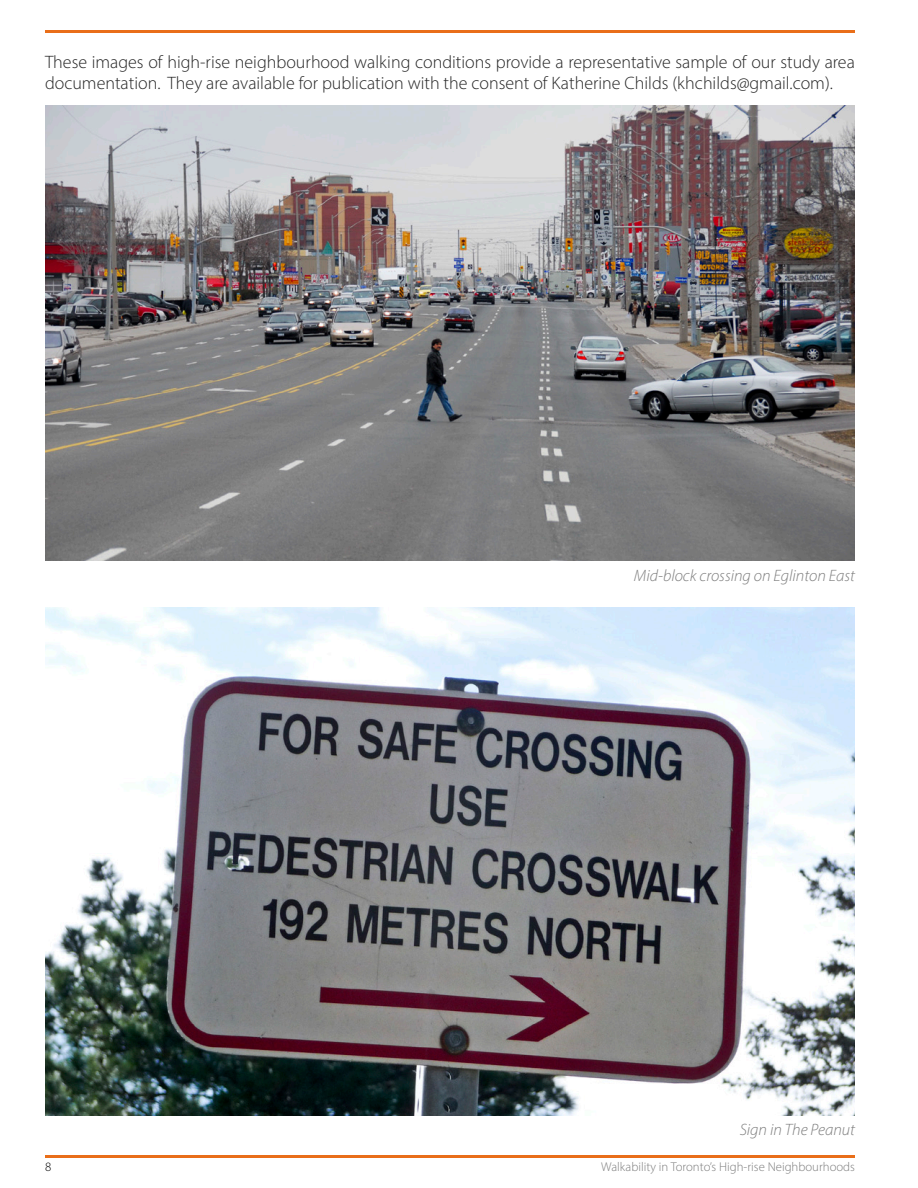
<style>
.page{position:relative;width:918px;height:1188px;background:#fff}
.page>*{position:absolute;margin:0;border:0;box-sizing:border-box;transform-origin:0 0}
.Paragraph_Style_1{font:300 18px/21.5px "Myriad Pro";color:#252525}
.t1{font:italic 300 16.5px "Myriad Pro";color:#7d7d7d}
.t2{font:300 12.75px "Myriad Pro";color:#7d7d7d}
.t3{font:300 12.75px "Myriad Pro";color:#000}
</style>
<div class="page">
<hr style="left:45px;top:31px;width:810px;height:2px;background:#e96e19">
<hr style="left:45px;top:1155px;width:810px;height:3px;background:#e96e19">
<img style="left:45px;top:106px;width:810px;height:455px">
<img style="left:45px;top:608px;width:810px;height:507px">
<p class="Paragraph_Style_1" style="left:45px;top:51px;width:811px">These images of high-rise neighbourhood walking conditions provide a representative sample of our study area documentation. They are available for publication with the consent of Katherine Childs (khchilds@gmail.com).</p>
<p class="t1" style="left:634px;top:565px;width:223px">Mid-block crossing on Eglinton East</p>
<p class="t1" style="left:740px;top:1119px;width:117px">Sign in The Peanut</p>
<p class="t3" style="left:45px;top:1159px;width:8px">8</p>
<p class="t2" style="left:601px;top:1159px;width:255px">Walkability in Toronto’s High-rise Neighbourhoods</p>
</div>
